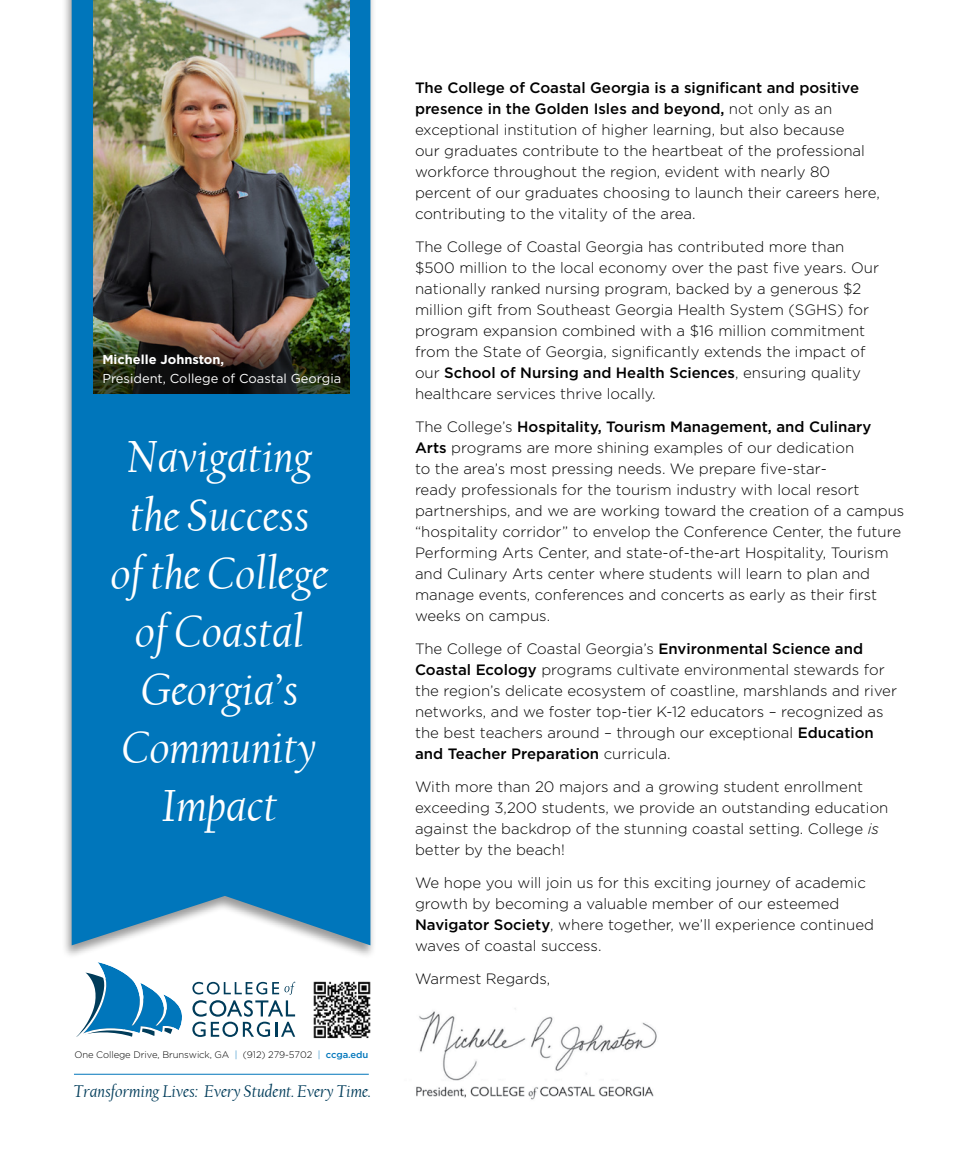
<style>
.page{position:relative;width:972px;height:1175px;background:#fff}
.page>*{position:absolute;margin:0;border:0;box-sizing:border-box;transform-origin:0 0}
.t1{font:italic 47.25px/58.1px "Californian FB";color:#fff;text-align:center}
.t2{font:italic 17.85px "Californian FB";color:#003c5a}
.t3{font:300 15px/21px "Gotham";color:#000}
.t4{font:12.9px "Gotham";color:#fff}
.t5{font:700 12.9px "Gotham";color:#fff}
.t6{font:300 9.45px "Gotham";letter-spacing:-.01em;color:#000}
.s1{color:#0076bb}
.s2{font-weight:500;color:#0076bb}
.s3{font-weight:500}
.s4{font-style:italic}
</style>
<div class="page">
<div style="left:61px;top:0;width:315px;height:959px;background:#000;opacity:.4"></div>
<div style="left:72px;top:0;width:298px;height:945px;background:#0076bb"></div>
<svg style="left:74px;top:958px;width:111px;height:79px"></svg>
<svg style="left:192px;top:1000px;width:103px;height:36px"></svg>
<svg style="left:192px;top:981px;width:103px;height:13px"></svg>
<hr style="left:74px;top:1073px;width:295px;height:1px;background:#0076bb">
<img style="left:313px;top:981px;width:58px;height:58px">
<img style="left:93px;top:0;width:257px;height:326px">
<img style="left:416px;top:1008px;width:241px;height:92px">
<img style="left:93px;top:326px;width:257px;height:67px">
<p class="t5" style="left:102px;top:352px;width:123px">Michelle Johnston,</p>
<p class="t4" style="left:102px;top:371px;width:240px">President, College of Coastal Georgia</p>
<h1 class="t1" style="left:111px;top:429px;width:219px">Navigating the Success of the College of Coastal<br>Georgia’s<br>Community<br>Impact</h1>
<p class="t6" style="left:74px;top:1049px;width:295px">One College Drive, Brunswick, GA <span class="s1">|</span> (912) 279-5702 <span class="s1">|</span> <span class="s2">ccga.edu</span></p>
<p class="t2" style="left:74px;top:1081px;width:299px">Transforming Lives: Every Student. Every Time.</p>
<p class="t3" style="left:415px;top:77px;width:466px"><span class="s3">The College of Coastal Georgia is a significant and positive presence in the Golden Isles and beyond,</span> not only as an exceptional institution of higher learning, but also because<br>our graduates contribute to the heartbeat of the professional workforce throughout the region, evident with nearly 80 percent of our graduates choosing to launch their careers here, contributing to the vitality of the area.</p>
<p class="t3" style="left:415px;top:236px;width:466px">The College of Coastal Georgia has contributed more than $500 million to the local economy over the past five years. Our nationally ranked nursing program, backed by a generous $2 million gift from Southeast Georgia Health System (SGHS) for program expansion combined with a $16 million commitment from the State of Georgia, significantly extends the impact of our <span class="s3">School of Nursing and Health Sciences</span>, ensuring quality healthcare services thrive locally.</p>
<p class="t3" style="left:415px;top:416px;width:491px">The College’s <span class="s3">Hospitality, Tourism Management, and Culinary Arts</span> programs are more shining examples of our dedication<br>to the area’s most pressing needs. We prepare five-star-<br>ready professionals for the tourism industry with local resort partnerships, and we are working toward the creation of a campus “hospitality corridor” to envelop the Conference Center, the future Performing Arts Center, and state-of-the-art Hospitality, Tourism and Culinary Arts center where students will learn to plan and manage events, conferences and concerts as early as their first weeks on campus.</p>
<p class="t3" style="left:415px;top:638px;width:484px">The College of Coastal Georgia’s <span class="s3">Environmental Science and Coastal Ecology</span> programs cultivate environmental stewards for the region’s delicate ecosystem of coastline, marshlands and river networks, and we foster top-tier K-12 educators – recognized as the best teachers around – through our exceptional <span class="s3">Education and Teacher Preparation</span> curricula.</p>
<p class="t3" style="left:415px;top:776px;width:475px">With more than 20 majors and a growing student enrollment exceeding 3,200 students, we provide an outstanding education against the backdrop of the stunning coastal setting. College <span class="s4">is </span>better by the beach!</p>
<p class="t3" style="left:415px;top:872px;width:461px">We hope you will join us for this exciting journey of academic growth by becoming a valuable member of our esteemed <span class="s3">Navigator Society</span>, where together, we’ll experience continued waves of coastal success.</p>
<p class="t3" style="left:415px;top:968px;width:137px">Warmest Regards,</p>
</div>
